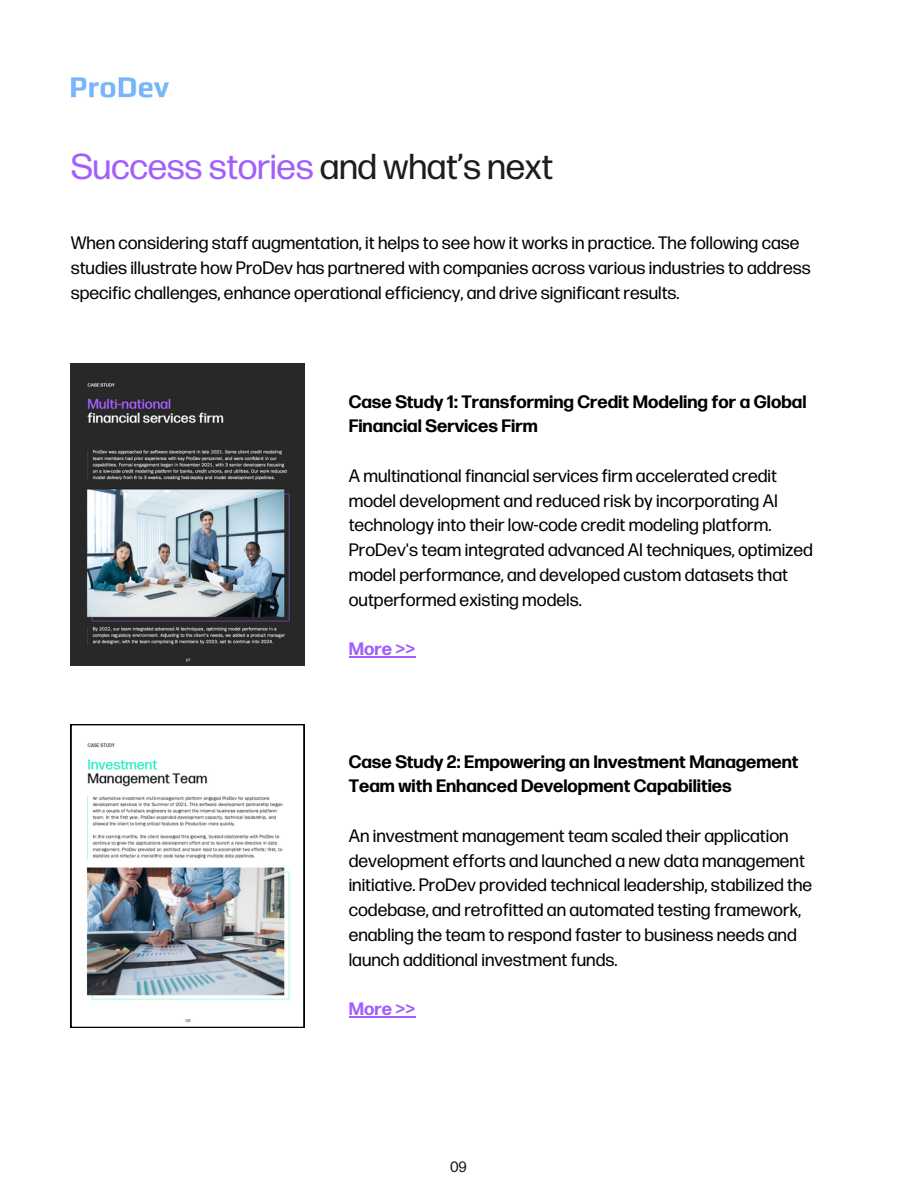
<style>
.page{position:relative;width:918px;height:1188px;background:#fff}
.page>*{position:absolute;margin:0;border:0;box-sizing:border-box;transform-origin:0 0}
.t1{font:36px "Forma DJR Text";letter-spacing:-.01em;color:#a35ffc}
.t2{font:18px/24.8px "Forma DJR Text";color:#000}
.t3{font:700 18px/24.8px "Forma DJR Text";color:#000}
.t4{font:700 18px "Forma DJR Text";color:#a35ffc}
.t5{font:15px "Forma DJR Text";color:#1b1e1e}
.s1{color:#1b1e1e}
</style>
<div class="page">
<img style="left:70px;top:77px;width:98px;height:21px">
<img style="left:71px;top:363px;width:234px;height:303px">
<img style="left:71px;top:724px;width:233px;height:304px">
<hr style="left:349px;top:656px;width:67px;height:1px;background:#a35ffc">
<hr style="left:349px;top:1016px;width:67px;height:1px;background:#a35ffc">
<h2 class="t1" style="left:71px;top:147px;width:484px">Success stories <span class="s1">and what’s next</span></h2>
<p class="t2" style="left:71px;top:232px;width:742px">When considering staff augmentation, it helps to see how it works in practice. The following case studies illustrate how ProDev has partnered with companies across various industries to address specific challenges, enhance operational efficiency, and drive significant results.</p>
<p class="t3" style="left:349px;top:390px;width:459px">Case Study 1: Transforming Credit Modeling for a Global<br>Financial Services Firm</p>
<p class="t2" style="left:349px;top:464px;width:466px">A multinational financial services firm accelerated credit model development and reduced risk by incorporating AI technology into their low-code credit modeling platform.<br>ProDev's team integrated advanced AI techniques, optimized model performance, and developed custom datasets that outperformed existing models.</p>
<h2 class="t4" style="left:349px;top:639px;width:68px">More &gt;&gt;</h2>
<p class="t3" style="left:349px;top:750px;width:451px">Case Study 2: Empowering an Investment Management<br>Team with Enhanced Development Capabilities</p>
<h2 class="t2" style="left:349px;top:824px;width:465px">An investment management team scaled their application development efforts and launched a new data management initiative. ProDev provided technical leadership, stabilized the codebase, and retrofitted an automated testing framework, enabling the team to respond faster to business needs and launch additional investment funds.</h2>
<p class="t4" style="left:349px;top:999px;width:68px">More &gt;&gt;</p>
<p class="t5" style="left:450px;top:1159px;width:18px">09</p>
</div>
